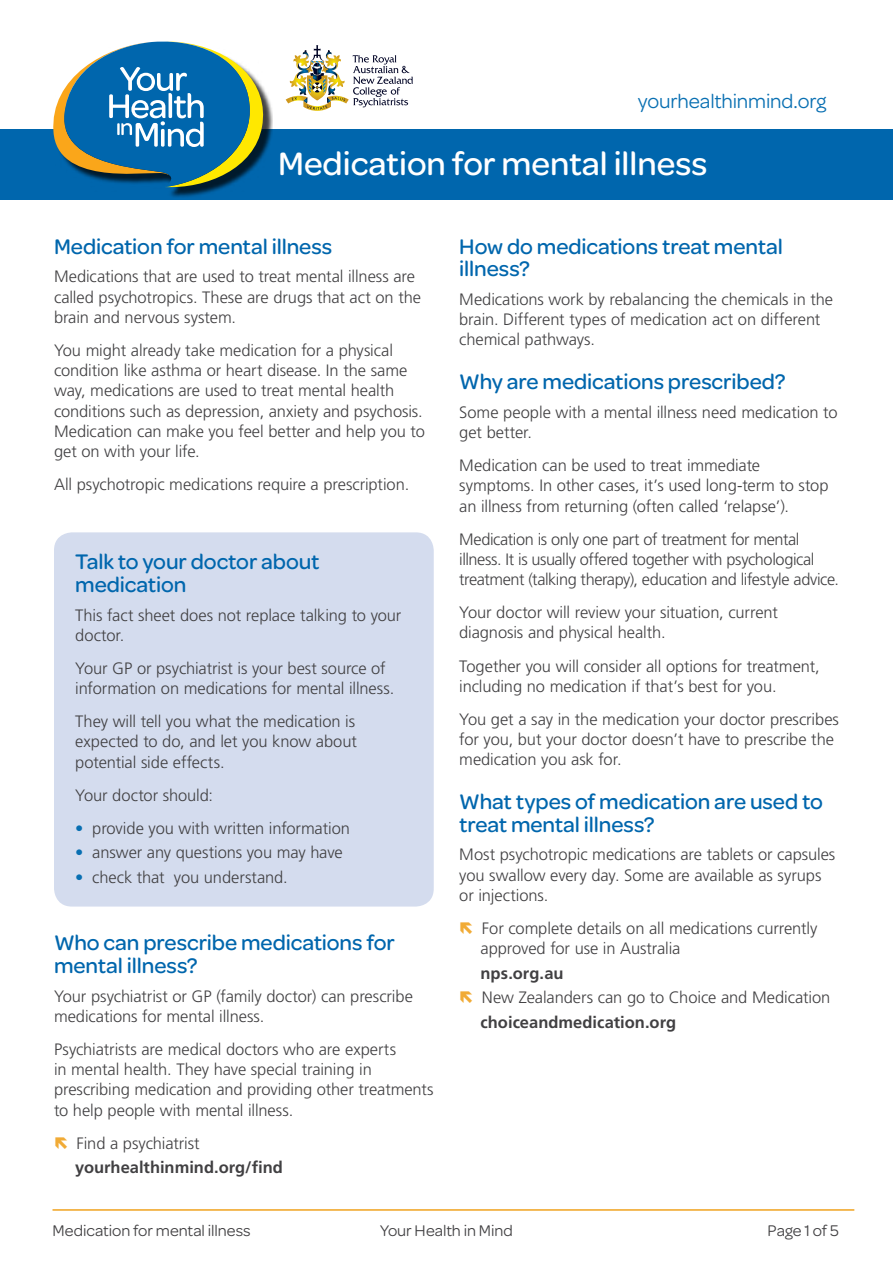
<style>
.page{position:relative;width:893px;height:1263px;background:#fff}
.page>*{position:absolute;margin:0;border:0;box-sizing:border-box;transform-origin:0 0}
.Heading_1_FactSheetT{font:500 34.5px "Omnes";color:#fff}
.Heading_2{font:500 22.5px/22.5px "Omnes";letter-spacing:-.005em;color:#0066ad}
.FS_running_head{font:21px "Omnes";letter-spacing:-.005em;color:#086fb2}
.BodyCopy{font:300 16.5px/20.2px "Frutiger LT Std";letter-spacing:-.005em;color:#414042}
.BodyCopy-2{font:300 16.5px/20.2px "Frutiger LT Std";letter-spacing:-.025em;color:#414042}
.URL_bolded{font:700 16.5px "Frutiger LT Std";color:#414042}
.Footer_text{font:16.5px "Omnes";letter-spacing:-.005em;color:#414042}
.s1{color:#086fb2}
</style>
<div class="page">
<svg style="left:286px;top:45px;width:127px;height:66px"></svg>
<div style="left:0;top:129px;width:893px;height:70px;background:#0066ad"></div>
<div style="left:56px;top:44px;width:217px;height:153px;background:#000;opacity:.75"></div>
<svg style="left:53px;top:41px;width:217px;height:148px"></svg>
<hr style="left:53px;top:1209px;width:801px;height:2px;background:#f0a31f">
<div style="left:54px;top:532px;width:380px;height:374px;background:#d4dcee;border-radius:18px"></div>
<p class="FS_running_head" style="left:638px;top:87px;width:190px">yourhealthinmind.org</p>
<p class="Heading_1_FactSheetT" style="left:278px;top:139px;width:431px">Medication for mental illness</p>
<p class="Heading_2" style="left:54px;top:234px;width:280px">Medication for mental illness</p>
<p class="BodyCopy" style="left:54px;top:267px;width:369px">Medications that are used to treat mental illness are called psychotropics. These are drugs that act on the brain and nervous system.</p>
<p class="BodyCopy" style="left:54px;top:340px;width:372px">You might already take medication for a physical condition like asthma or heart disease. In the same way, medications are used to treat mental health conditions such as depression, anxiety and psychosis.<br>Medication can make you feel better and help you to get on with your life.</p>
<p class="BodyCopy" style="left:54px;top:475px;width:357px">All psychotropic medications require a prescription.</p>
<p class="Heading_2" style="left:75px;top:549px;width:246px">Talk to your doctor about medication</p>
<p class="BodyCopy" style="left:75px;top:605px;width:328px">This fact sheet does not replace talking to your doctor.</p>
<p class="BodyCopy" style="left:75px;top:658px;width:321px">Your GP or psychiatrist is your best source of information on medications for mental illness.</p>
<p class="BodyCopy" style="left:75px;top:711px;width:283px;text-align:justify">They will tell you what the medication is expected to do, and let you know about potential side effects.</p>
<p class="BodyCopy" style="left:75px;top:785px;width:139px">Your doctor should:</p>
<p class="BodyCopy" style="left:75px;top:818px;width:276px"><span class="s1">•</span> provide you with written information</p>
<p class="BodyCopy" style="left:75px;top:842px;width:269px"><span class="s1">•</span> answer any questions you may have</p>
<p class="BodyCopy" style="left:75px;top:867px;width:214px"><span class="s1">•</span> check that you understand.</p>
<p class="Heading_2" style="left:54px;top:930px;width:342px">Who can prescribe medications for mental illness?</p>
<p class="BodyCopy" style="left:54px;top:986px;width:360px">Your psychiatrist or GP (family doctor) can prescribe medications for mental illness.</p>
<p class="BodyCopy" style="left:54px;top:1039px;width:381px">Psychiatrists are medical doctors who are experts<br>in mental health. They have special training in prescribing medication and providing other treatments to help people with mental illness.</p>
<p class="BodyCopy" style="left:77px;top:1133px;width:125px">Find a psychiatrist</p>
<p class="URL_bolded" style="left:75px;top:1158px;width:209px">yourhealthinmind.org/find</p>
<p class="Heading_2" style="left:459px;top:234px;width:325px">How do medications treat mental illness?</p>
<p class="BodyCopy" style="left:459px;top:289px;width:375px">Medications work by rebalancing the chemicals in the brain. Different types of medication act on different chemical pathways.</p>
<p class="Heading_2" style="left:459px;top:369px;width:328px">Why are medications prescribed?</p>
<p class="BodyCopy" style="left:459px;top:402px;width:380px">Some people with a mental illness need medication to get better.</p>
<p class="BodyCopy" style="left:459px;top:456px;width:371px">Medication can be used to treat immediate symptoms. In other cases, it’s used long-term to stop an illness from returning (often called ‘relapse’).</p>
<p class="BodyCopy-2" style="left:459px;top:529px;width:381px">Medication is only one part of treatment for mental illness. It is usually offered together with psychological treatment (talking therapy), education and lifestyle advice.</p>
<p class="BodyCopy" style="left:459px;top:603px;width:320px">Your doctor will review your situation, current diagnosis and physical health.</p>
<p class="BodyCopy" style="left:459px;top:656px;width:362px">Together you will consider all options for treatment, including no medication if that’s best for you.</p>
<p class="BodyCopy" style="left:459px;top:709px;width:381px">You get a say in the medication your doctor prescribes for you, but your doctor doesn’t have to prescribe the medication you ask for.</p>
<p class="Heading_2" style="left:459px;top:789px;width:365px">What types of medication are used to treat mental illness?</p>
<p class="BodyCopy" style="left:459px;top:845px;width:378px">Most psychotropic medications are tablets or capsules you swallow every day. Some are available as syrups or injections.</p>
<p class="BodyCopy" style="left:480px;top:918px;width:338px">For complete details on all medications currently approved for use in Australia</p>
<p class="URL_bolded" style="left:480px;top:963px;width:85px">nps.org.au</p>
<p class="BodyCopy" style="left:482px;top:987px;width:350px">New Zealanders can go to Choice and Medication</p>
<p class="URL_bolded" style="left:480px;top:1012px;width:197px">choiceandmedication.org</p>
<p class="Footer_text" style="left:53px;top:1219px;width:200px">Medication for mental illness</p>
<p class="Footer_text" style="left:380px;top:1219px;width:134px">Your Health in Mind</p>
<p class="Footer_text" style="left:768px;top:1219px;width:73px">Page 1 of 5</p>
</div>
